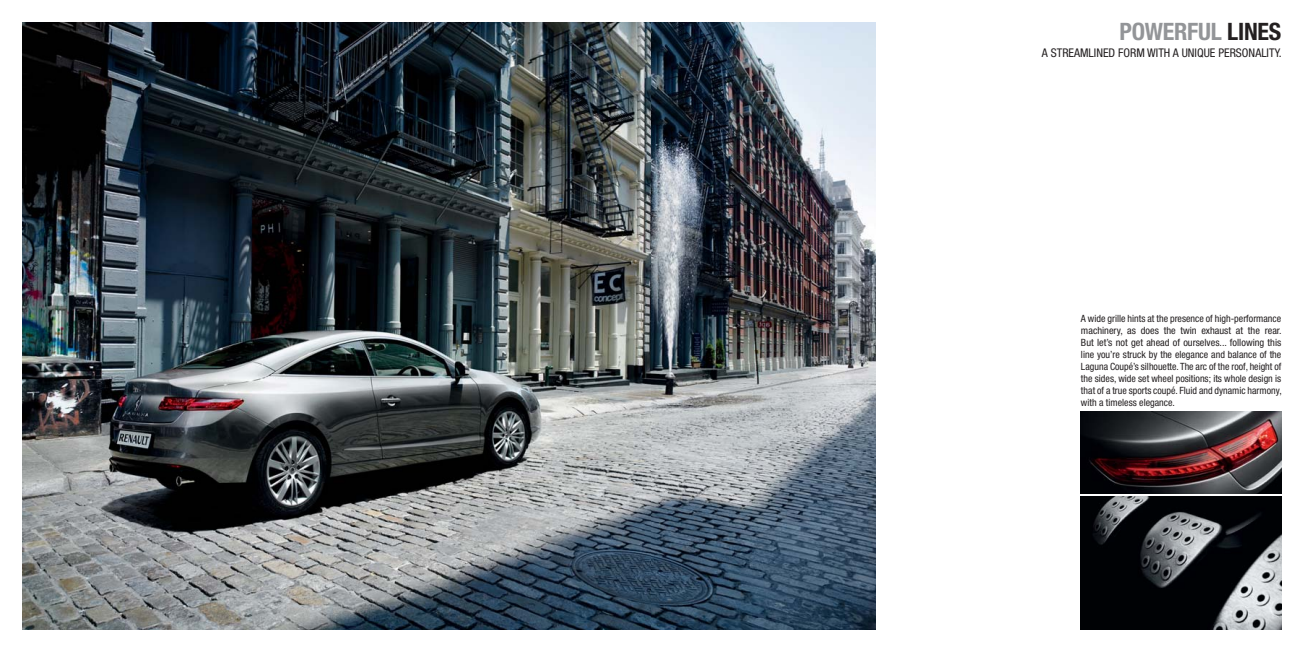
<style>
.page{position:relative;width:1304px;height:652px;background:#fff}
.page>*{position:absolute;margin:0;border:0;box-sizing:border-box;transform-origin:0 0}
.t1{font:700 condensed 24px "Helvetica Neue";letter-spacing:-.01em;color:#939598}
.t2{font:condensed 12px "Helvetica Neue";color:#231f20}
.t3{font:condensed 10px/12px "Helvetica Neue";color:#231f20;text-align:justify}
.s1{color:#231f20}
</style>
<div class="page">
<img style="left:23px;top:23px;width:852px;height:606px">
<img style="left:1081px;top:496px;width:201px;height:134px">
<img style="left:1081px;top:412px;width:200px;height:82px">
<h1 class="t1" style="left:1119px;top:23px;width:163px">POWERFUL <span class="s1">LINES</span></h1>
<p class="t2" style="left:1042px;top:48px;width:241px">A STREAMLINED FORM WITH A UNIQUE PERSONALITY.</p>
<p class="t3" style="left:1081px;top:313px;width:202px">A wide grille hints at the presence of high-performance machinery, as does the twin exhaust at the rear.<br>But let’s not get ahead of ourselves... following this line you’re struck by the elegance and balance of the Laguna Coupé’s silhouette. The arc of the roof, height of the sides, wide set wheel positions; its whole design is that of a true sports coupé. Fluid and dynamic harmony, with a timeless elegance.</p>
</div>
